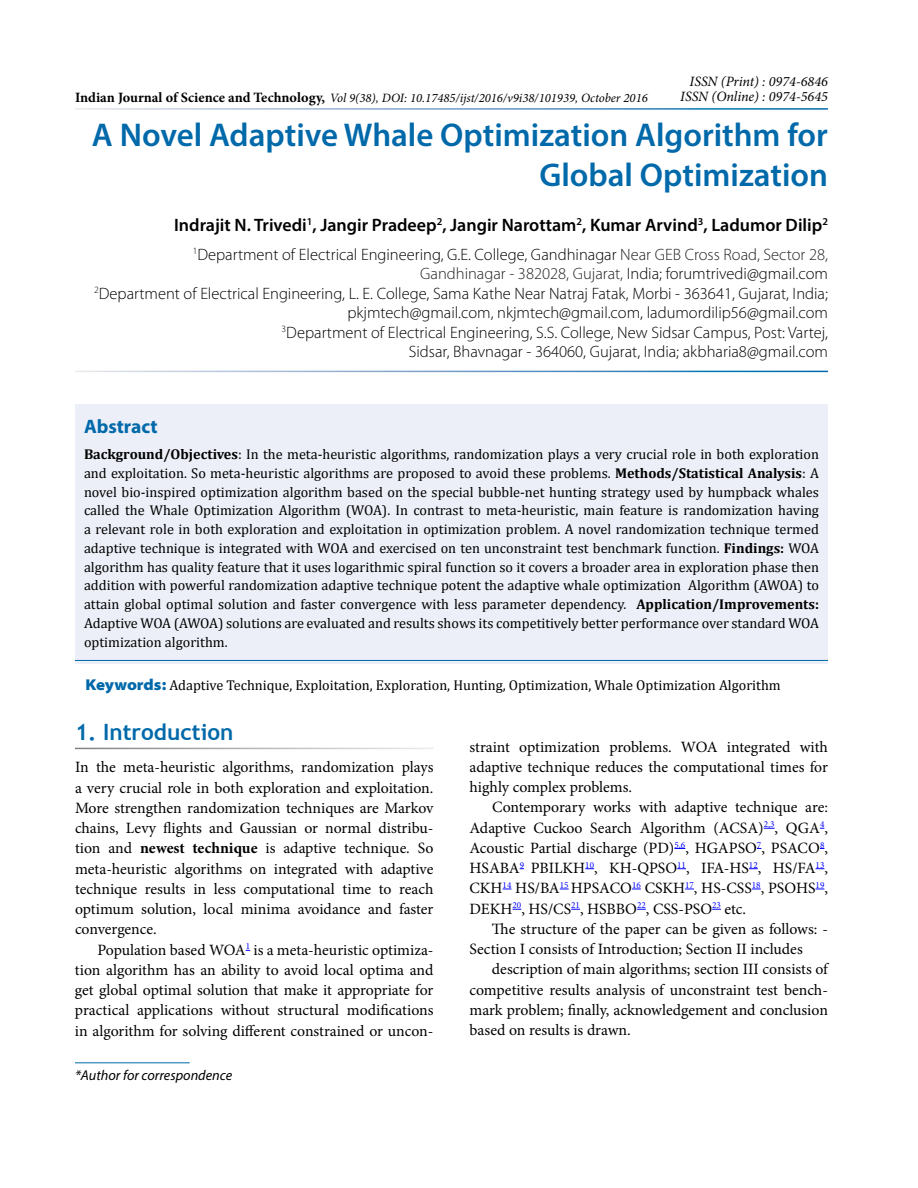
<style>
.page{position:relative;width:918px;height:1188px;background:#fff}
.page>*{position:absolute;margin:0;border:0;box-sizing:border-box;transform-origin:0 0}
.t1{font:600 33px/40.5px "Myriad Pro";color:#0069aa;text-align:right}
.t2{font:700 22.5px "Trebuchet MS";color:#0069aa}
.t3{font:700 19.5px "Myriad Pro";color:#0069aa}
.t4{font:600 18px "Myriad Pro";color:#000}
.t5{font:300 16.5px/19.5px "Myriad Pro";color:#000;text-align:right}
.t6{font:15.75px/20.2px "Minion Pro";color:#000;text-align:justify}
.t7{font:14.25px/18.8px "Cambria";color:#000;text-align:justify}
.t8{font:italic 14.25px/15px "Minion Pro";color:#000;text-align:right}
.t9{font:italic 14.25px "Myriad Pro";color:#000}
.t10{font:italic 12.75px "Minion Pro";color:#000}
.s1{color:#222}
.s2{font-weight:700;font-style:normal;font-size:14.25px}
.s3{font-weight:700}
.s4{font-family:"Myriad Pro";font-weight:900;font-stretch:semi-expanded;font-size:15.75px;color:#0069aa}
</style>
<div class="page">
<hr style="left:75px;top:1062px;width:115px;height:1px;background:#0069aa">
<div style="left:75px;top:405px;width:753px;height:259px;background:#eceff7"></div>
<hr style="left:75px;top:660px;width:753px;height:1px;background:#0069aa">
<p class="t8" style="left:680px;top:74px;width:149px">ISSN (Print) : 0974-6846<br>ISSN (Online) : 0974-5645</p>
<h1 class="t1" style="left:92px;top:113px;width:738px">A Novel Adaptive Whale Optimization Algorithm for<br>Global Optimization</h1>
<p class="t4" style="left:174px;top:214px;width:655px">Indrajit N. Trivedi<sup>1</sup>, Jangir Pradeep<sup>2</sup>, Jangir Narottam<sup>2</sup>, Kumar Arvind<sup>3</sup>, Ladumor Dilip<sup>2</sup></p>
<p class="t5" style="left:94px;top:244px;width:735px"><sup>1</sup>Department of Electrical Engineering, G.E. College, Gandhinagar <span class="s1">Near GEB Cross Road, Sector 28,<br>Gandhinagar - 382028, Gujarat,</span> India; forumtrivedi@gmail.com<br><sup>2</sup>Department of Electrical Engineering, L. E. College, Sama Kathe Near Natraj Fatak, Morbi - 363641, Gujarat, India; pkjmtech@gmail.com, nkjmtech@gmail.com, ladumordilip56@gmail.com<br><sup>3</sup>Department of Electrical Engineering, S.S. College, New Sidsar Campus, Post: Vartej,<br>Sidsar, Bhavnagar - 364060, Gujarat, India; akbharia8@gmail.com</p>
<p class="t10" style="left:75px;top:90px;width:574px"><span class="s2">Indian Journal of Science and Technology,</span> Vol 9(38), DOI: 10.17485/ijst/2016/v9i38/101939, October 2016</p>
<p class="t3" style="left:84px;top:414px;width:75px">Abstract</p>
<p class="t7" style="left:84px;top:445px;width:737px"><span class="s3">Background/Objectives</span>: In the meta-heuristic algorithms, randomization plays a very crucial role in both exploration and exploitation. So meta-heuristic algorithms are proposed to avoid these problems. <span class="s3">Methods/Statistical Analysis</span>: A novel bio-inspired optimization algorithm based on the special bubble-net hunting strategy used by humpback whales called the Whale Optimization Algorithm (WOA). In contrast to meta-heuristic, main feature is randomization having a relevant role in both exploration and exploitation in optimization problem. A novel randomization technique termed adaptive technique is integrated with WOA and exercised on ten unconstraint test benchmark function. <span class="s3">Findings:</span> WOA algorithm has quality feature that it uses logarithmic spiral function so it covers a broader area in exploration phase then addition with powerful randomization adaptive technique potent the adaptive whale optimization Algorithm (AWOA) to attain global optimal solution and faster convergence with less parameter dependency. <span class="s3">Application/Improvements:<br></span>Adaptive WOA (AWOA) solutions are evaluated and results shows its competitively better performance over standard WOA optimization algorithm.</p>
<p class="t7" style="left:86px;top:676px;width:697px"><span class="s4">Keywords:</span> Adaptive Technique, Exploitation, Exploration, Hunting, Optimization, Whale Optimization Algorithm</p>
<h2 class="t2" style="left:75px;top:718px;width:160px">1. Introduction</h2>
<p class="t6" style="left:75px;top:757px;width:360px">In the meta-heuristic algorithms, randomization plays a very crucial role in both exploration and exploitation.<br>More strengthen randomization techniques are Markov chains, Levy flights and Gaussian or normal distribu&shy;tion and <span class="s3">newest technique</span> is adaptive technique. So meta-heuristic algorithms on integrated with adaptive technique results in less computational time to reach optimum solution, local minima avoidance and faster convergence.</p>
<p class="t6" style="left:75px;top:940px;width:360px;text-indent:23px">Population based WOA<sup>1</sup> is a meta-heuristic optimiza&shy;tion algorithm has an ability to avoid local optima and get global optimal solution that make it appropriate for practical applications without structural modifications in algorithm for solving different constrained or uncon-</p>
<p class="t9" style="left:75px;top:1066px;width:159px">*Author for correspondence</p>
<p class="t6" style="left:470px;top:736px;width:360px">straint optimization problems. WOA integrated with adaptive technique reduces the computational times for highly complex problems.</p>
<p class="t6" style="left:469px;top:797px;width:360px;text-indent:23px">Contemporary works with adaptive technique are:<br>Adaptive Cuckoo Search Algorithm (ACSA)<sup>2,3</sup>, QGA<sup>4</sup>, Acoustic Partial discharge (PD)<sup>5,6</sup>, HGAPSO<sup>7</sup>, PSACO<sup>8</sup>, HSABA<sup>9</sup> PBILKH<sup>10</sup>, KH-QPSO<sup>11</sup>, IFA-HS<sup>12</sup>, HS/FA<sup>13</sup>, CKH<sup>14</sup> HS/BA<sup>15</sup> HPSACO<sup>16</sup> CSKH<sup>17</sup>, HS-CSS<sup>18</sup>, PSOHS<sup>19</sup>, DEKH<sup>20</sup>, HS/CS<sup>21</sup>, HSBBO<sup>22</sup>, CSS-PSO<sup>23</sup> etc.</p>
<p class="t6" style="left:469px;top:919px;width:360px;text-indent:23px">The structure of the paper can be given as follows: -<br>Section I consists of Introduction; Section II includes</p>
<p class="t6" style="left:469px;top:959px;width:360px;text-indent:23px">description of main algorithms; section III consists of competitive results analysis of unconstraint test bench&shy;mark problem; finally, acknowledgement and conclusion based on results is drawn.</p>
</div>
